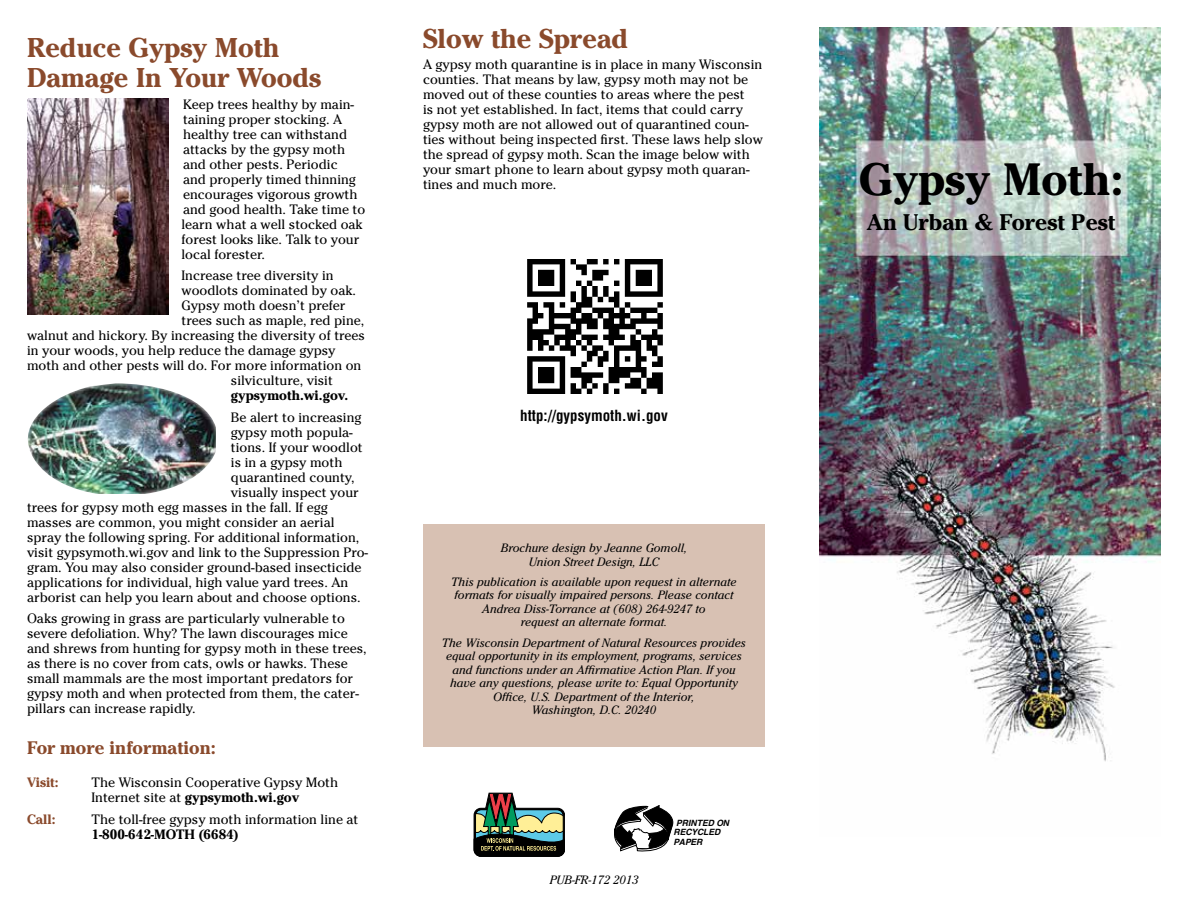
<style>
.page{position:relative;width:1188px;height:918px;background:#fff}
.page>*{position:absolute;margin:0;border:0;box-sizing:border-box;transform-origin:0 0}
.t1{font:700 45px "Cheltenham";color:#000}
.t2{font:700 27px/30px "Cheltenham";color:#8a4a2c}
.t3{font:700 22.5px "Cheltenham";color:#000}
.t4{font:700 18px "Cheltenham";color:#8a4a2c}
.t5{font:700 condensed 15px "Helvetica LT Std";color:#000}
.t6{font:13.5px/15px "Cheltenham";color:#000}
.t7{font:700 13.5px "Cheltenham";color:#000}
.t8{font:700 13.5px "Cheltenham";color:#8a4a2c}
.t9{font:italic 12px/13.5px "Cheltenham";color:#000;text-align:center}
.t10{font:italic 700 8.7px/9.3px "Helvetica";color:#000}
.s1{font-weight:700}
</style>
<div class="page">
<div style="left:423px;top:524px;width:342px;height:223px;background:#d8c1b3"></div>
<svg style="left:614px;top:805px;width:60px;height:46px"></svg>
<svg style="left:474px;top:793px;width:91px;height:64px"></svg>
<img style="left:819px;top:27px;width:342px;height:735px">
<img style="left:27px;top:99px;width:142px;height:216px">
<img style="left:27px;top:383px;width:189px;height:111px">
<img style="left:527px;top:259px;width:136px;height:135px">
<h2 class="t2" style="left:27px;top:32px;width:296px">Reduce Gypsy Moth<br>Damage In Your Woods</h2>
<p class="t6" style="left:182px;top:97px;width:185px">Keep trees healthy by main&shy;taining proper stocking. A healthy tree can withstand attacks by the gypsy moth and other pests. Periodic<br>and properly timed thinning encourages vigorous growth and good health. Take time to learn what a well stocked oak forest looks like. Talk to your local forester.</p>
<p class="t6" style="left:182px;top:268px;width:154px">Increase tree diversity in</p>
<p class="t6" style="left:182px;top:283px;width:176px">woodlots dominated by oak.</p>
<p class="t6" style="left:182px;top:298px;width:166px">Gypsy moth doesn’t prefer</p>
<p class="t6" style="left:182px;top:313px;width:184px">trees such as maple, red pine,</p>
<p class="t6" style="left:27px;top:328px;width:340px">walnut and hickory. By increasing the diversity of trees</p>
<p class="t6" style="left:27px;top:343px;width:310px">in your woods, you help reduce the damage gypsy</p>
<p class="t6" style="left:27px;top:358px;width:336px">moth and other pests will do. For more information on</p>
<p class="t6" style="left:231px;top:373px;width:104px">silviculture, visit</p>
<p class="t7" style="left:231px;top:387px;width:119px">gypsymoth.wi.gov.</p>
<p class="t6" style="left:231px;top:410px;width:132px">Be alert to increasing</p>
<p class="t6" style="left:231px;top:425px;width:123px">gypsy moth popula-</p>
<p class="t6" style="left:231px;top:440px;width:133px">tions. If your woodlot</p>
<p class="t6" style="left:231px;top:455px;width:113px">is in a gypsy moth</p>
<p class="t6" style="left:231px;top:470px;width:125px">quarantined county,</p>
<p class="t6" style="left:231px;top:485px;width:129px">visually inspect your</p>
<p class="t6" style="left:27px;top:499px;width:302px">trees for gypsy moth egg masses in the fall. If egg</p>
<p class="t6" style="left:27px;top:514px;width:309px">masses are common, you might consider an aerial</p>
<p class="t6" style="left:27px;top:529px;width:334px">spray the following spring. For additional information,</p>
<p class="t6" style="left:27px;top:544px;width:343px">visit gypsymoth.wi.gov and link to the Suppression Pro-</p>
<p class="t6" style="left:27px;top:559px;width:336px">gram. You may also consider ground-based insecticide</p>
<p class="t6" style="left:27px;top:574px;width:323px">applications for individual, high value yard trees. An</p>
<p class="t6" style="left:27px;top:589px;width:335px">arborist can help you learn about and choose options.</p>
<p class="t6" style="left:27px;top:611px;width:341px">Oaks growing in grass are particularly vulnerable to severe defoliation. Why? The lawn discourages mice and shrews from hunting for gypsy moth in these trees, as there is no cover from cats, owls or hawks. These small mammals are the most important predators for gypsy moth and when protected from them, the cater&shy;pillars can increase rapidly.</p>
<h3 class="t4" style="left:27px;top:737px;width:190px">For more information:</h3>
<p class="t8" style="left:27px;top:774px;width:33px">Visit:</p>
<p class="t6" style="left:92px;top:775px;width:248px">The Wisconsin Cooperative Gypsy Moth<br>Internet site at <span class="s1">gypsymoth.wi.gov</span></p>
<p class="t8" style="left:27px;top:811px;width:30px">Call:</p>
<p class="t6" style="left:92px;top:811px;width:268px">The toll-free gypsy moth information line at</p>
<p class="t7" style="left:92px;top:826px;width:148px">1-800-642-MOTH (6684)</p>
<h2 class="t2" style="left:423px;top:23px;width:207px">Slow the Spread</h2>
<p class="t6" style="left:423px;top:57px;width:341px">A gypsy moth quarantine is in place in many Wisconsin counties. That means by law, gypsy moth may not be moved out of these counties to areas where the pest<br>is not yet established. In fact, items that could carry gypsy moth are not allowed out of quarantined coun&shy;ties without being inspected first. These laws help slow the spread of gypsy moth. Scan the image below with your smart phone to learn about gypsy moth quaran&shy;tines and much more.</p>
<p class="t5" style="left:520px;top:406px;width:149px">http://gypsymoth.wi.gov</p>
<p class="t9" style="left:501px;top:541px;width:188px">Brochure design by Jeanne Gomoll,<br>Union Street Design, LLC</p>
<p class="t9" style="left:451px;top:575px;width:287px">This publication is available upon request in alternate formats for visually impaired persons. Please contact Andrea Diss-Torrance at (608) 264-9247 to<br>request an alternate format.</p>
<p class="t9" style="left:442px;top:636px;width:306px">The Wisconsin Department of Natural Resources provides equal opportunity in its employment, programs, services and functions under an Affirmative Action Plan. If you have any questions, please write to: Equal Opportunity Office, U.S. Department of the Interior,<br>Washington, D.C. 20240</p>
<p class="t9" style="left:550px;top:873px;width:90px">PUB-FR-172 2013</p>
<p class="t10" style="left:674px;top:818px;width:57px;text-indent:3px">PRINTED ON<br>RECYCLED<br>PAPER</p>
<h1 class="t1" style="left:859px;top:153px;width:266px">Gypsy Moth:</h1>
<h3 class="t3" style="left:867px;top:209px;width:250px">An Urban &amp; Forest Pest</h3>
</div>
